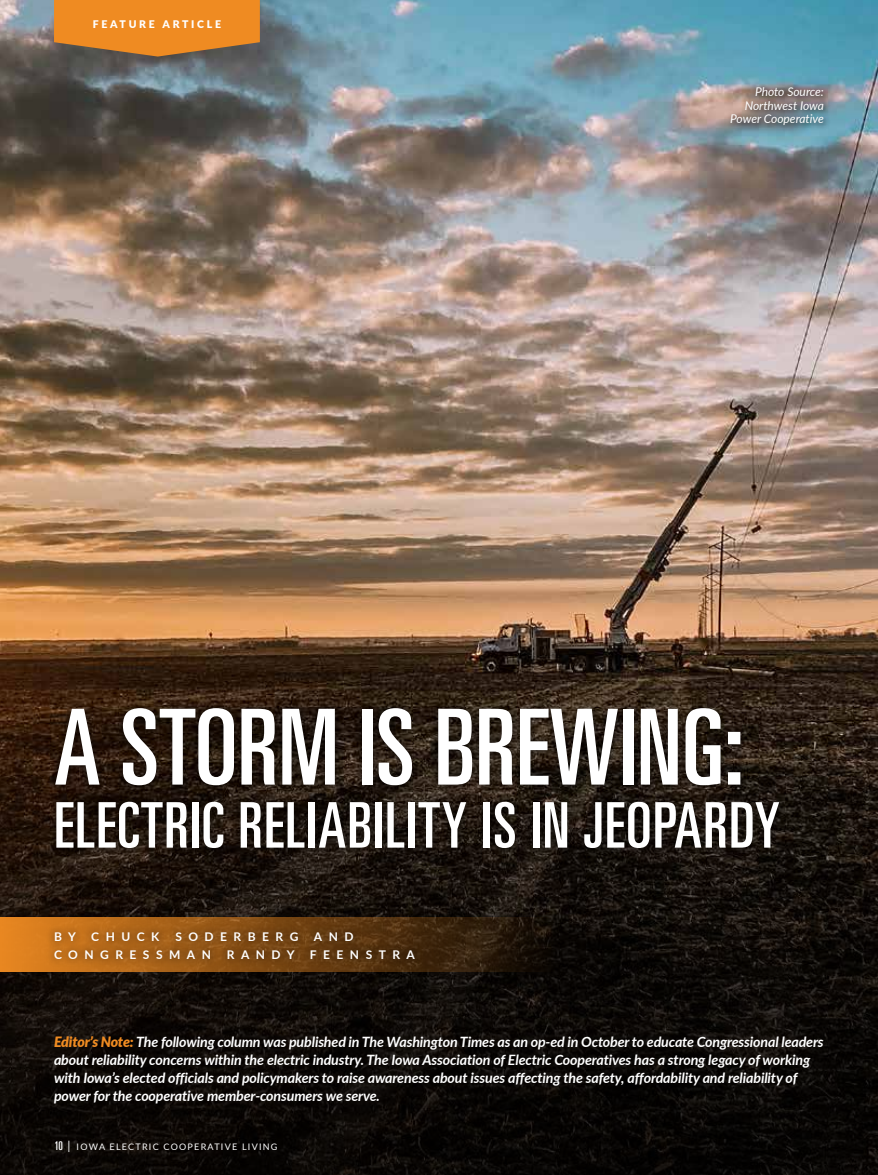
<style>
.page{position:relative;width:878px;height:1175px;background:#fff}
.page>*{position:absolute;margin:0;border:0;box-sizing:border-box;transform-origin:0 0}
.t1{font:ultra-condensed 105px "Univers";color:#fff}
.t2{font:ultra-condensed 63px "Univers";letter-spacing:.02em;color:#fff}
.t3{font:italic 700 14.25px/18px "Lato";letter-spacing:-.01em;color:#fff}
.t4{font:700 12px "Lato";letter-spacing:.54em;color:#fff}
.t5{font:italic 12px/13.5px "Lato";letter-spacing:-.005em;color:#fff;text-align:right}
.t6{font:900 10.5px "Lato";letter-spacing:.26em;color:#fff}
.t7{font:9px "Lato";letter-spacing:.14em;color:#fff}
.s1{font-weight:900;color:#ef8b22}
.s2{font-family:"Univers";font-stretch:ultra-condensed;font-size:12px}
.s3{font-size:12px}
</style>
<div class="page">
<img style="left:0;top:0;width:878px;height:701px">
<svg style="left:0;top:701px;width:878px;height:473px;background:#100b08"></svg>
<svg style="left:54px;top:0;width:206px;height:57px;background:#da8328"></svg>
<div style="left:0;top:917px;width:554px;height:55px;background:linear-gradient(to right,#ea8821,#0d0a07)"></div>
<div style="left:45px;top:698px;width:743px;height:269px;background:#000;opacity:.75"></div>
<div style="left:726px;top:84px;width:105px;height:48px;background:#000;opacity:.75"></div>
<p class="t6" style="left:93px;top:16px;width:130px">FEATURE ARTICLE</p>
<p class="t5" style="left:730px;top:84px;width:95px">Photo Source:<br>Northwest Iowa<br>Power Cooperative</p>
<h1 class="t1" style="left:54px;top:687px;width:691px">A STORM IS BREWING:</h1>
<h2 class="t2" style="left:54px;top:789px;width:727px">ELECTRIC RELIABILITY IS IN JEOPARDY</h2>
<p class="t4" style="left:54px;top:927px;width:23px">B Y</p>
<p class="t4" style="left:91px;top:927px;width:70px">CHUCK</p>
<p class="t4" style="left:175px;top:927px;width:124px">SODERBERG</p>
<p class="t4" style="left:314px;top:927px;width:41px">AND</p>
<p class="t4" style="left:54px;top:945px;width:158px">CONGRESSMAN</p>
<p class="t4" style="left:227px;top:945px;width:69px">RANDY</p>
<p class="t4" style="left:310px;top:945px;width:107px">FEENSTRA</p>
<p class="t3" style="left:54px;top:1032px;width:771px"><span class="s1">Editor’s Note:</span> The following column was published in The Washington Times as an op-ed in October to educate Congressional leaders about reliability concerns within the electric industry. The Iowa Association of Electric Cooperatives has a strong legacy of working with Iowa’s elected officials and policymakers to raise awareness about issues affecting the safety, affordability and reliability of power for the cooperative member-consumers we serve.</p>
<p class="t7" style="left:55px;top:1140px;width:224px"><span class="s2">10</span> <span class="s3">|</span> IOWA ELECTRIC COOPERATIVE LIVING</p>
</div>
